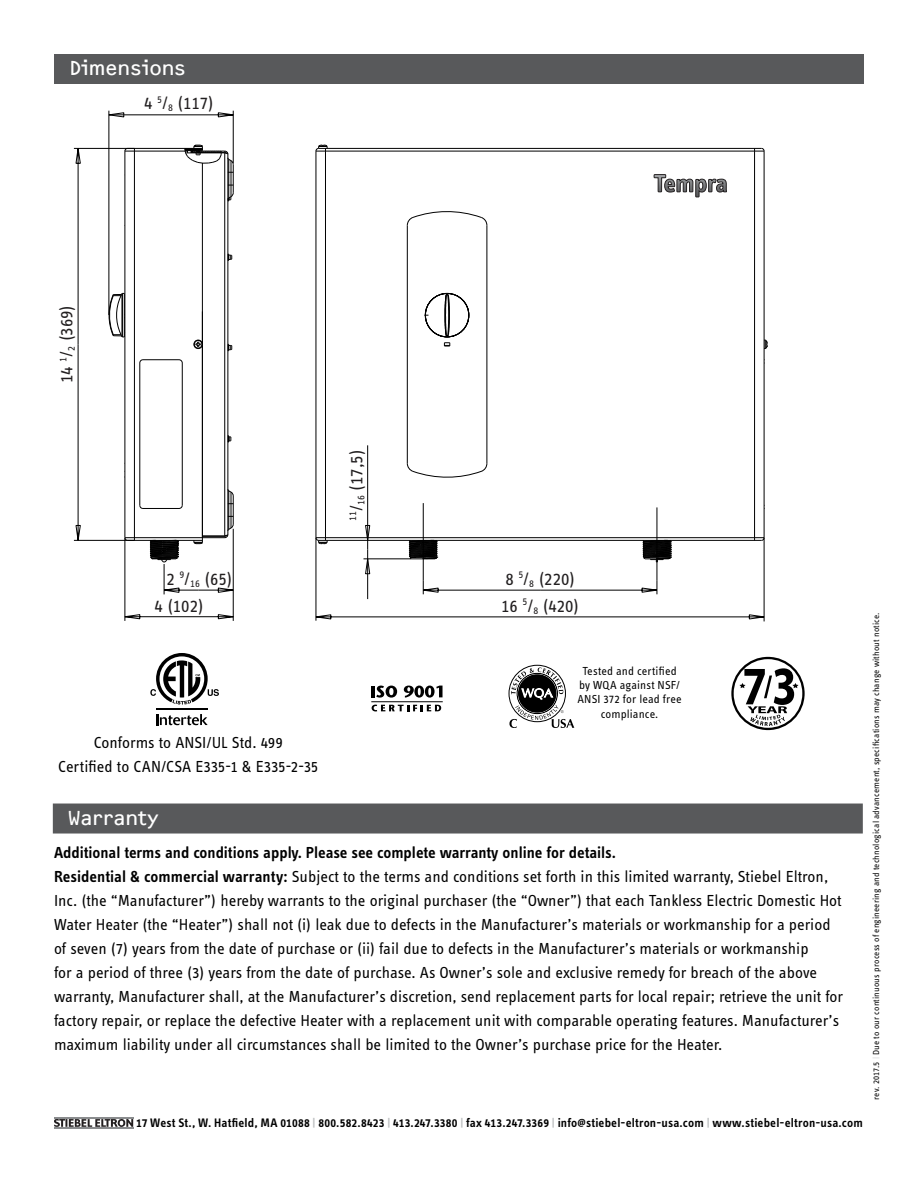
<style>
.page{position:relative;width:918px;height:1188px;background:#fff}
.page>*{position:absolute;margin:0;border:0;box-sizing:border-box;transform-origin:0 0}
.t1{font:21px "F2 FOCR Bczyk Com";letter-spacing:-.005em;color:#fff}
.t2{font:18.6px "STE Info Text";color:#221f20}
.t3{font:16.5px/24px "STE Info Text";color:#000}
.t4{font:600 12.75px "STE Info Text";letter-spacing:.015em;color:#000}
.t5{font:12px/14.4px "STE Info Text";letter-spacing:.01em;color:#000;text-align:center}
.t6{font:9px "STE Info Text";letter-spacing:.02em;color:#000}
.s1{font-weight:600}
.s2{color:#bcbec0}
.s3{font-size:9px}
.s4{color:#d1d3d4}
</style>
<div class="page">
<svg style="left:54px;top:1119px;width:79px;height:8px"></svg>
<hr style="left:54px;top:1117px;width:79px;height:1px;background:#8a8c8e">
<hr style="left:54px;top:1127px;width:79px;height:2px;background:#8a8c8e">
<div style="left:54px;top:54px;width:810px;height:30px;background:#58595b"></div>
<svg style="left:124px;top:614px;width:109px;height:5px"></svg>
<hr style="left:233px;top:529px;width:1px;height:92px;background:#000">
<hr style="left:125px;top:538px;width:1px;height:83px;background:#000">
<svg style="left:163px;top:587px;width:71px;height:6px"></svg>
<hr style="left:164px;top:564px;width:1px;height:30px;background:#000">
<svg style="left:422px;top:581px;width:236px;height:13px"></svg>
<svg style="left:315px;top:614px;width:449px;height:6px"></svg>
<hr style="left:316px;top:538px;width:1px;height:83px;background:#000">
<hr style="left:764px;top:538px;width:1px;height:83px;background:#000">
<svg style="left:75px;top:147px;width:6px;height:393px"></svg>
<hr style="left:74px;top:148px;width:60px;height:1px;background:#000">
<hr style="left:74px;top:540px;width:60px;height:1px;background:#000">
<svg style="left:365px;top:558px;width:5px;height:16px"></svg>
<hr style="left:367px;top:550px;width:1px;height:49px;background:#000">
<svg style="left:365px;top:525px;width:5px;height:15px"></svg>
<hr style="left:367px;top:445px;width:1px;height:105px;background:#000">
<hr style="left:363px;top:559px;width:48px;height:1px;background:#000">
<hr style="left:316px;top:151px;width:1px;height:387px;background:#000">
<hr style="left:325px;top:151px;width:1px;height:387px;background:#000">
<hr style="left:319px;top:540px;width:443px;height:1px;background:#000">
<hr style="left:316px;top:537px;width:448px;height:1px;background:#000">
<hr style="left:407px;top:225px;width:1px;height:238px;background:#000">
<hr style="left:423px;top:503px;width:1px;height:78px;background:#000">
<hr style="left:487px;top:225px;width:1px;height:238px;background:#000">
<hr style="left:657px;top:507px;width:1px;height:74px;background:#000">
<hr style="left:316px;top:151px;width:448px;height:1px;background:#000">
<hr style="left:319px;top:148px;width:443px;height:1px;background:#000">
<hr style="left:754px;top:151px;width:1px;height:387px;background:#000">
<hr style="left:764px;top:151px;width:1px;height:387px;background:#000">
<hr style="left:128px;top:540px;width:74px;height:1px;background:#000">
<hr style="left:125px;top:537px;width:100px;height:1px;background:#000">
<hr style="left:143px;top:508px;width:36px;height:1px;background:#000">
<hr style="left:125px;top:151px;width:1px;height:387px;background:#000">
<hr style="left:134px;top:148px;width:1px;height:392px;background:#000">
<hr style="left:140px;top:363px;width:1px;height:142px;background:#000">
<hr style="left:143px;top:359px;width:36px;height:1px;background:#000">
<hr style="left:182px;top:363px;width:1px;height:142px;background:#000">
<svg style="left:196px;top:342px;width:4px;height:4px"></svg>
<hr style="left:202px;top:163px;width:1px;height:379px;background:#000">
<hr style="left:224px;top:153px;width:1px;height:383px;background:#000">
<hr style="left:228px;top:154px;width:1px;height:381px;background:#000">
<hr style="left:125px;top:151px;width:62px;height:1px;background:#000">
<hr style="left:128px;top:148px;width:74px;height:1px;background:#000">
<svg style="left:407px;top:463px;width:80px;height:15px"></svg>
<svg style="left:315px;top:537px;width:13px;height:7px"></svg>
<svg style="left:407px;top:211px;width:80px;height:15px"></svg>
<svg style="left:315px;top:144px;width:13px;height:8px"></svg>
<svg style="left:761px;top:537px;width:4px;height:4px"></svg>
<svg style="left:761px;top:148px;width:4px;height:4px"></svg>
<svg style="left:764px;top:340px;width:4px;height:9px"></svg>
<svg style="left:124px;top:537px;width:4px;height:4px"></svg>
<svg style="left:150px;top:541px;width:29px;height:22px"></svg>
<svg style="left:124px;top:148px;width:4px;height:4px"></svg>
<svg style="left:108px;top:293px;width:18px;height:45px"></svg>
<svg style="left:178px;top:359px;width:5px;height:5px"></svg>
<svg style="left:193px;top:489px;width:41px;height:55px"></svg>
<svg style="left:228px;top:435px;width:4px;height:8px"></svg>
<div style="left:194px;top:340px;width:9px;height:9px;border:1px solid #000;border-radius:50%"></div>
<div style="left:194px;top:340px;width:8px;height:8px;border:1px solid #000;border-radius:50%"></div>
<svg style="left:228px;top:254px;width:4px;height:7px"></svg>
<svg style="left:228px;top:344px;width:4px;height:7px"></svg>
<svg style="left:184px;top:144px;width:50px;height:58px"></svg>
<svg style="left:424px;top:293px;width:45px;height:54px"></svg>
<svg style="left:642px;top:540px;width:30px;height:23px"></svg>
<svg style="left:409px;top:540px;width:29px;height:20px"></svg>
<svg style="left:178px;top:112px;width:55px;height:6px"></svg>
<svg style="left:108px;top:112px;width:16px;height:6px"></svg>
<hr style="left:109px;top:115px;width:70px;height:1px;background:#000">
<hr style="left:233px;top:111px;width:1px;height:52px;background:#000">
<hr style="left:109px;top:111px;width:1px;height:204px;background:#000">
<svg style="left:654px;top:174px;width:73px;height:23px"></svg>
<div style="left:53px;top:804px;width:810px;height:30px;background:#58595b"></div>
<hr style="left:371px;top:686px;width:4px;height:11px;background:#000">
<svg style="left:376px;top:686px;width:21px;height:12px"></svg>
<svg style="left:404px;top:686px;width:39px;height:12px"></svg>
<svg style="left:372px;top:705px;width:69px;height:6px"></svg>
<hr style="left:371px;top:701px;width:72px;height:1px;background:#000">
<svg style="left:509px;top:668px;width:65px;height:60px"></svg>
<svg style="left:156px;top:714px;width:52px;height:11px"></svg>
<hr style="left:156px;top:708px;width:52px;height:2px;background:#000">
<svg style="left:150px;top:653px;width:69px;height:52px"></svg>
<svg style="left:730px;top:656px;width:76px;height:75px"></svg>
<div style="left:729px;top:655px;width:78px;height:77px;border:2px solid #fff;border-radius:50%"></div>
<div style="left:734px;top:659px;width:68px;height:69px;border:6px solid #fff;border-radius:50%"></div>
<svg style="left:739px;top:668px;width:60px;height:58px"></svg>
<p class="t1" style="left:69px;top:56px;width:119px">Dimensions</p>
<p class="t2" style="left:144px;top:93px;width:71px">4 <sup>5</sup>/<sub>8</sub> (117)</p>
<p class="t2" style="left:56px;top:383px;width:80px;rotate:-90deg">14 <sup>1</sup>/<sub>2</sub> (369)</p>
<p class="t2" style="left:346px;top:521px;width:73px;rotate:-90deg"><sup>11</sup>/<sub>16</sub> (17,5)</p>
<p class="t2" style="left:166px;top:568px;width:68px">2 <sup>9</sup>/<sub>16</sub> (65)</p>
<p class="t2" style="left:154px;top:595px;width:51px">4 (102)</p>
<p class="t3" style="left:58px;top:731px;width:262px;text-align:center">Conforms to ANSI/UL Std. 499<br>Certified to CAN/CSA E335-1 &amp; E335-2-35</p>
<p class="t2" style="left:505px;top:568px;width:71px">8 <sup>5</sup>/<sub>8</sub> (220)</p>
<p class="t2" style="left:501px;top:595px;width:80px">16 <sup>5</sup>/<sub>8</sub> (420)</p>
<p class="t5" style="left:577px;top:663px;width:106px">Tested and certified by WQA against NSF/<br>ANSI 372 for lead free compliance.</p>
<p class="t1" style="left:68px;top:806px;width:93px">Warranty</p>
<p class="t3" style="left:54px;top:840px;width:791px"><span class="s1">Additional terms and conditions apply. Please see complete warranty online for details.<br>Residential &amp; commercial warranty:</span> Subject to the terms and conditions set forth in this limited warranty, Stiebel Eltron, Inc. (the “Manufacturer”) hereby warrants to the original purchaser (the “Owner”) that each Tankless Electric Domestic Hot Water Heater (the “Heater”) shall not (i) leak due to defects in the Manufacturer’s materials or workmanship for a period of seven (7) years from the date of purchase or (ii) fail due to defects in the Manufacturer’s materials or workmanship<br>for a period of three (3) years from the date of purchase. As Owner’s sole and exclusive remedy for breach of the above warranty, Manufacturer shall, at the Manufacturer’s discretion, send replacement parts for local repair; retrieve the unit for factory repair, or replace the defective Heater with a replacement unit with comparable operating features. Manufacturer’s maximum liability under all circumstances shall be limited to the Owner’s purchase price for the Heater.</p>
<p class="t4" style="left:136px;top:1115px;width:728px">17 West St., W. Hatfield, MA 01088 <span class="s2">|</span> 800.582.8423 <span class="s2">|</span> 413.247.3380 <span class="s2">|</span> fax 413.247.3369 <span class="s2">|</span> info<span class="s3">@</span>stiebel-eltron-usa.com <span class="s2">|</span> www.stiebel-eltron-usa.com</p>
<p class="t6" style="left:871px;top:1100px;width:489px;rotate:-90deg">rev. 2017.5 <span class="s4">|</span> Due to our continuous process of engineering and technological advancement, specifications may change without notice.</p>
</div>
